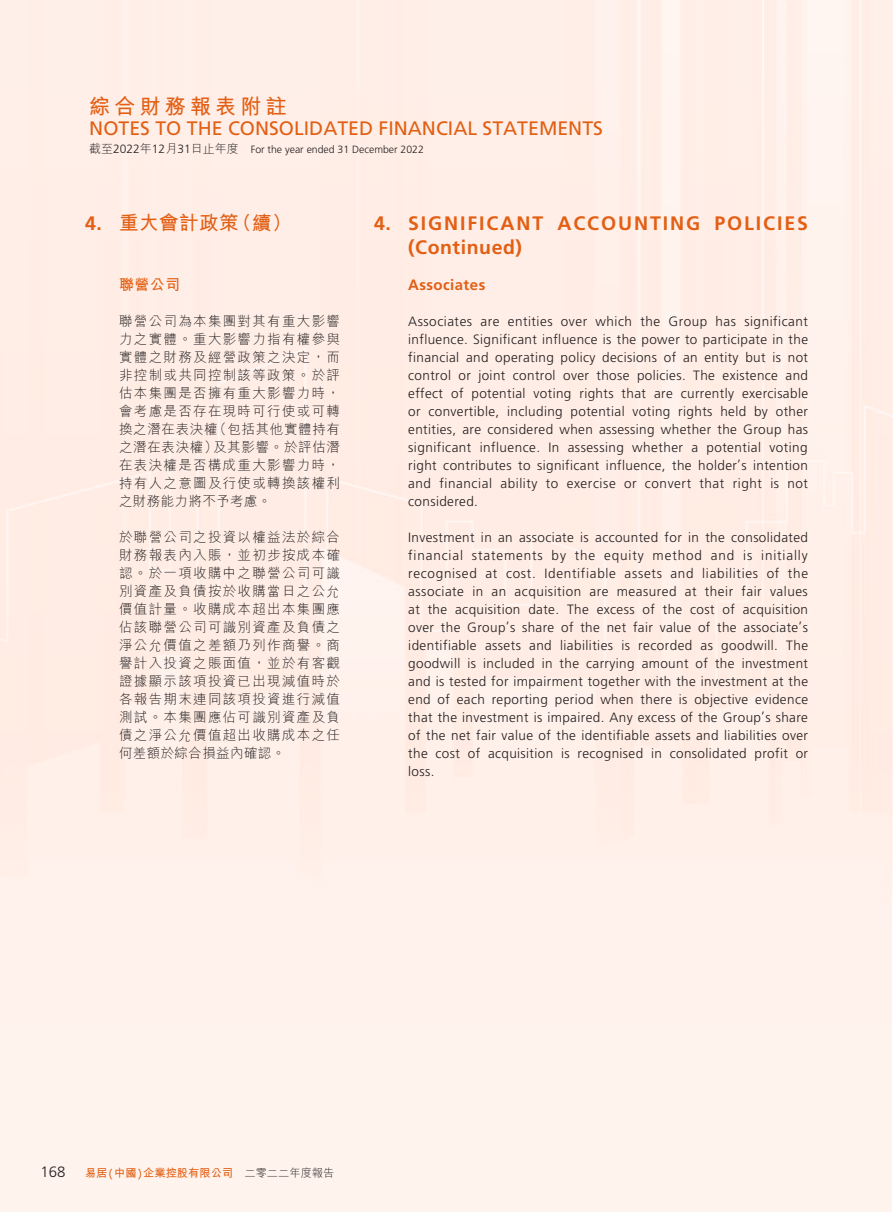
<style>
.page{position:relative;width:893px;height:1212px;background:#ffefe8}
.page>*{position:absolute;margin:0;border:0;box-sizing:border-box;transform-origin:0 0}
.t1{font:700 21px "M Hei HK";letter-spacing:.2em;color:#e25f14}
.t2{font:700 19.5px/24px "Frutiger LT Std";letter-spacing:.1em;color:#e25f14}
.t3{font:19.5px "Frutiger LT Std";color:#e25f14}
.t4{font:700 19.5px "M Hei HK";letter-spacing:.03em;color:#e25f14}
.t5{font:700 15px "Frutiger LT Std";letter-spacing:.03em;color:#e25f14}
.t6{font:700 15px "M Hei HK";color:#e25f14}
.t7{font:300 15px "Frutiger LT Std";color:#231f20}
.t8{font:300 13.5px/18px "Frutiger LT Std";letter-spacing:.03em;color:#231f20;text-align:justify}
.t9{font:300 13.5px/18px "M Hei HK";letter-spacing:.1em;color:#231f20;text-align:justify}
.t10{font:700 11.25px "M Hei HK";color:#e25f14}
.t11{font:300 10.5px "Frutiger LT Std";color:#231f20}
.s1{font-family:"M Hei HK";font-size:12px}
.s2{font-size:12px}
.s3{font-family:"Frutiger LT Std"}
.s4{font-weight:300;color:#231f20}
</style>
<div class="page">
<hr style="left:892px;top:0;width:1px;height:1212px;background:#ffe7db">
<h1 class="t1" style="left:89px;top:91px;width:199px">綜合財務報表附註</h1>
<h2 class="t3" style="left:89px;top:117px;width:515px">NOTES TO THE CONSOLIDATED FINANCIAL STATEMENTS</h2>
<p class="t11" style="left:89px;top:143px;width:336px"><span class="s1">截至</span><span class="s2">2022</span><span class="s1">年</span><span class="s2">12</span><span class="s1">月</span><span class="s2">31</span><span class="s1">日止年度</span> For the year ended 31 December 2022</p>
<h2 class="t4" style="left:85px;top:209px;width:208px"><span class="s3">4.</span> 重大會計政策（續）</h2>
<p class="t6" style="left:119px;top:274px;width:63px">聯營公司</p>
<p class="t9" style="left:119px;top:312px;width:223px">聯營公司為本集團對其有重大影響力之實體。重大影響力指有權參與實體之財務及經營政策之決定，而非控制或共同控制該等政策。於評估本集團是否擁有重大影響力時，會考慮是否存在現時可行使或可轉換之潛在表決權（包括其他實體持有之潛在表決權）及其影響。於評估潛在表決權是否構成重大影響力時，持有人之意圖及行使或轉換該權利之財務能力將不予考慮。</p>
<p class="t9" style="left:119px;top:528px;width:223px">於聯營公司之投資以權益法於綜合財務報表內入賬，並初步按成本確認。於一項收購中之聯營公司可識別資產及負債按於收購當日之公允價值計量。收購成本超出本集團應佔該聯營公司可識別資產及負債之淨公允價值之差額乃列作商譽。商譽計入投資之賬面值，並於有客觀證據顯示該項投資已出現減值時於各報告期末連同該項投資進行減值測試。本集團應佔可識別資產及負債之淨公允價值超出收購成本之任何差額於綜合損益內確認。</p>
<h2 class="t2" style="left:408px;top:211px;width:401px;text-indent:-34px">4. SIGNIFICANT ACCOUNTING POLICIES (Continued)</h2>
<p class="t5" style="left:408px;top:276px;width:79px">Associates</p>
<p class="t8" style="left:408px;top:313px;width:401px">Associates are entities over which the Group has significant influence. Significant influence is the power to participate in the financial and operating policy decisions of an entity but is not control or joint control over those policies. The existence and effect of potential voting rights that are currently exercisable or convertible, including potential voting rights held by other entities, are considered when assessing whether the Group has significant influence. In assessing whether a potential voting right contributes to significant influence, the holder’s intention and financial ability to exercise or convert that right is not considered.</p>
<p class="t8" style="left:408px;top:529px;width:401px">Investment in an associate is accounted for in the consolidated financial statements by the equity method and is initially recognised at cost. Identifiable assets and liabilities of the associate in an acquisition are measured at their fair values at the acquisition date. The excess of the cost of acquisition over the Group’s share of the net fair value of the associate’s identifiable assets and liabilities is recorded as goodwill. The goodwill is included in the carrying amount of the investment and is tested for impairment together with the investment at the end of each reporting period when there is objective evidence that the investment is impaired. Any excess of the Group’s share of the net fair value of the identifiable assets and liabilities over the cost of acquisition is recognised in consolidated profit or loss.</p>
<p class="t7" style="left:41px;top:1163px;width:27px">168</p>
<p class="t10" style="left:85px;top:1164px;width:251px">易居 (中國 )企業控股有限公司<span class="s4">　二零二二年度報告</span></p>
</div>
